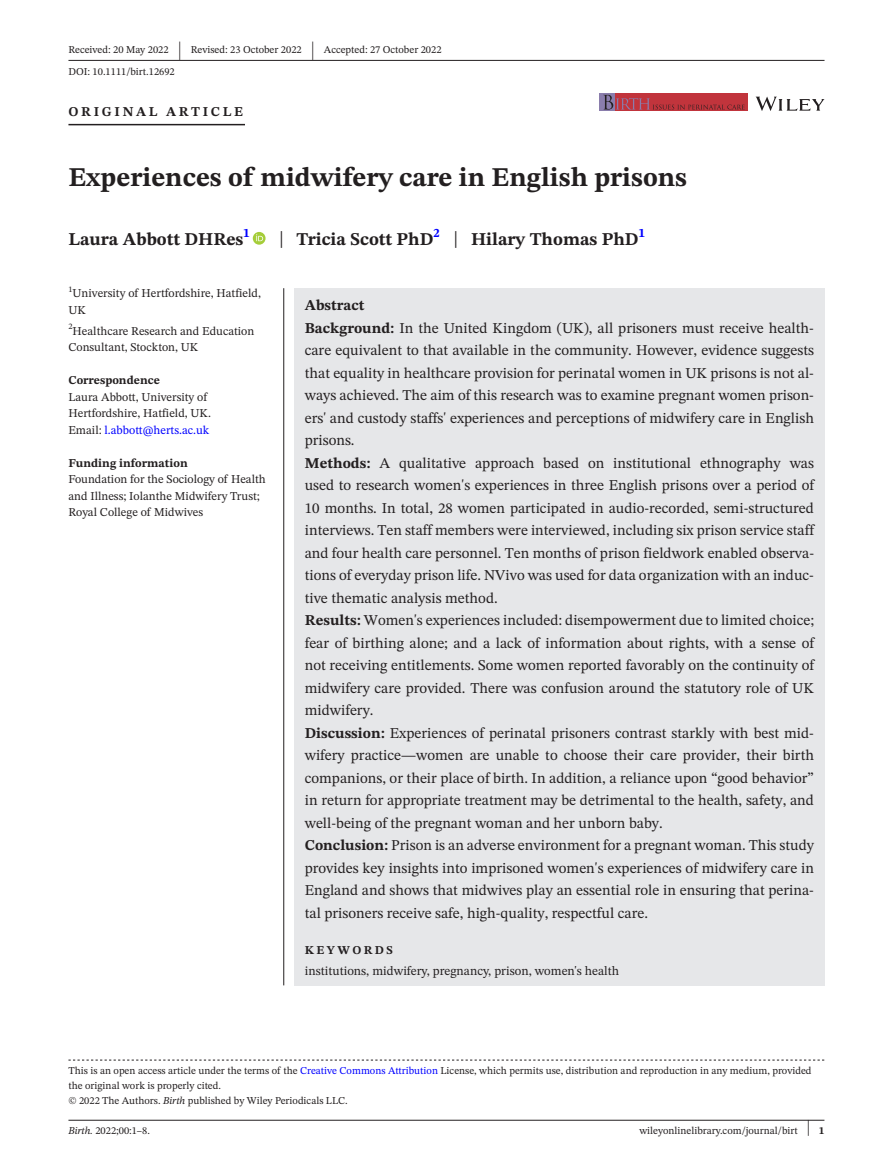
<style>
.page{position:relative;width:893px;height:1174px;background:#fff}
.page>*{position:absolute;margin:0;border:0;box-sizing:border-box;transform-origin:0 0}
.t1{font:700 27px "STIX Two Text";color:#231f20}
.t2{font:25.65px "STIX Two Text";color:#231f20;scale:.49 1}
.t3{font:700 18px "STIX Two Text";color:#231f20}
.t4{font:15px/22.5px "STIX Two Text";color:#231f20}
.t5{font:700 13.5px "STIX Two Text";letter-spacing:.2em;color:#231f20}
.t6{font:12.75px "STIX Two Text";color:#231f20}
.t7{font:12px/16.5px "STIX Two Text";color:#231f20}
.t8{font:700 12px "STIX Two Text";color:#231f20}
.t9{font:700 12px "STIX Two Text";letter-spacing:.2em;color:#231f20}
.t10{font:10.5px/15px "STIX Two Text";color:#231f20}
.s1{font-weight:400;font-size:23.4px}
.s2{color:#00f}
.s3{font-weight:700}
.s4{font-style:italic}
.s5{font-size:22.2px}
</style>
<div class="page">
<hr style="left:68px;top:1119px;width:756px;height:1px;background:#231f20">
<svg style="left:756px;top:97px;width:68px;height:14px"></svg>
<div style="left:599px;top:93px;width:149px;height:18px;background:#c1343c"></div>
<div style="left:599px;top:93px;width:15px;height:18px;background:#8a7dac"></div>
<svg style="left:603px;top:95px;width:142px;height:15px"></svg>
<hr style="left:68px;top:60px;width:756px;height:1px;background:#231f20">
<hr style="left:68px;top:124px;width:177px;height:1px;background:#231f20">
<svg style="left:253px;top:232px;width:13px;height:13px"></svg>
<svg style="left:256px;top:234px;width:7px;height:7px"></svg>
<svg style="left:68px;top:1059px;width:756px;height:1px"></svg>
<div style="left:294px;top:288px;width:530px;height:697px;background:#e6e7e9"></div>
<hr style="left:283px;top:288px;width:1px;height:697px;background:#231f20">
<p class="t10" style="left:68px;top:42px;width:102px">Received: 20 May 2022</p>
<h2 class="t2" style="left:178px;top:32px;width:8px">|</h2>
<p class="t10" style="left:191px;top:42px;width:112px">Revised: 23 October 2022</p>
<h2 class="t2" style="left:311px;top:32px;width:8px">|</h2>
<p class="t10" style="left:324px;top:42px;width:119px">Accepted: 27 October 2022</p>
<p class="t10" style="left:68px;top:64px;width:108px">DOI: 10.1111/birt.12692</p>
<p class="t5" style="left:68px;top:101px;width:176px">ORIGINAL ARTICLE</p>
<h1 class="t1" style="left:68px;top:158px;width:620px">Experiences of midwifery care in English prisons</h1>
<p class="t3" style="left:68px;top:226px;width:183px">Laura Abbott DHRes<sup>1</sup></p>
<p class="t3" style="left:279px;top:226px;width:367px"><span class="s1">|</span> Tricia Scott PhD<sup>2</sup> <span class="s1">|</span> Hilary Thomas PhD<sup>1</sup></p>
<p class="t7" style="left:68px;top:285px;width:194px"><sup>1</sup>University of Hertfordshire, Hatfield,<br>UK</p>
<p class="t7" style="left:68px;top:322px;width:187px"><sup>2</sup>Healthcare Research and Education<br>Consultant, Stockton, UK</p>
<p class="t8" style="left:68px;top:372px;width:93px">Correspondence</p>
<p class="t7" style="left:68px;top:388px;width:144px">Laura Abbott, University of<br>Hertfordshire, Hatfield, UK.<br>Email: <span class="s2">l.abbott@herts.ac.uk</span></p>
<p class="t8" style="left:68px;top:454px;width:121px">Funding information</p>
<p class="t7" style="left:68px;top:471px;width:199px">Foundation for the Sociology of Health and Illness; Iolanthe Midwifery Trust;<br>Royal College of Midwives</p>
<p class="t4" style="left:305px;top:294px;width:511px"><span class="s3">Abstract<br>Background:</span> In the United Kingdom (UK), all prisoners must receive health&shy;care equivalent to that available in the community. However, evidence suggests that equality in healthcare provision for perinatal women in UK prisons is not al&shy;ways achieved. The aim of this research was to examine pregnant women prison&shy;ers' and custody staffs' experiences and perceptions of midwifery care in English prisons.<br><span class="s3">Methods:</span> A qualitative approach based on institutional ethnography was used to research women's experiences in three English prisons over a period of 10 months. In total, 28 women participated in audio-recorded, semi-structured interviews. Ten staff members were interviewed, including six prison service staff and four health care personnel. Ten months of prison fieldwork enabled observa&shy;tions of everyday prison life. NVivo was used for data organization with an induc&shy;tive thematic analysis method.<br><span class="s3">Results:</span> Women's experiences included: disempowerment due to limited choice; fear of birthing alone; and a lack of information about rights, with a sense of not receiving entitlements. Some women reported favorably on the continuity of midwifery care provided. There was confusion around the statutory role of UK midwifery.<br><span class="s3">Discussion:</span> Experiences of perinatal prisoners contrast starkly with best mid&shy;wifery practice—women are unable to choose their care provider, their birth companions, or their place of birth. In addition, a reliance upon “good behavior” in return for appropriate treatment may be detrimental to the health, safety, and well-being of the pregnant woman and her unborn baby.<br><span class="s3">Conclusion:</span> Prison is an adverse environment for a pregnant woman. This study provides key insights into imprisoned women's experiences of midwifery care in England and shows that midwives play an essential role in ensuring that perina&shy;tal prisoners receive safe, high-quality, respectful care.</p>
<p class="t9" style="left:305px;top:941px;width:90px">KEYWORDS</p>
<p class="t6" style="left:305px;top:961px;width:316px">institutions, midwifery, pregnancy, prison, women's health</p>
<p class="t10" style="left:68px;top:1063px;width:745px">This is an open access article under the terms of the <span class="s2">Creative Commons Attribution</span> License, which permits use, distribution and reproduction in any medium, provided the original work is properly cited.<br>© 2022 The Authors. <span class="s4">Birth</span> published by Wiley Periodicals LLC.</p>
<p class="t10" style="left:68px;top:1123px;width:83px"><span class="s4">Birth.</span> 2022;00:1–8.</p>
<p class="t10" style="left:639px;top:1123px;width:187px">wileyonlinelibrary.com/journal/birt <span class="s5">|</span> <span class="s3">1</span></p>
</div>
